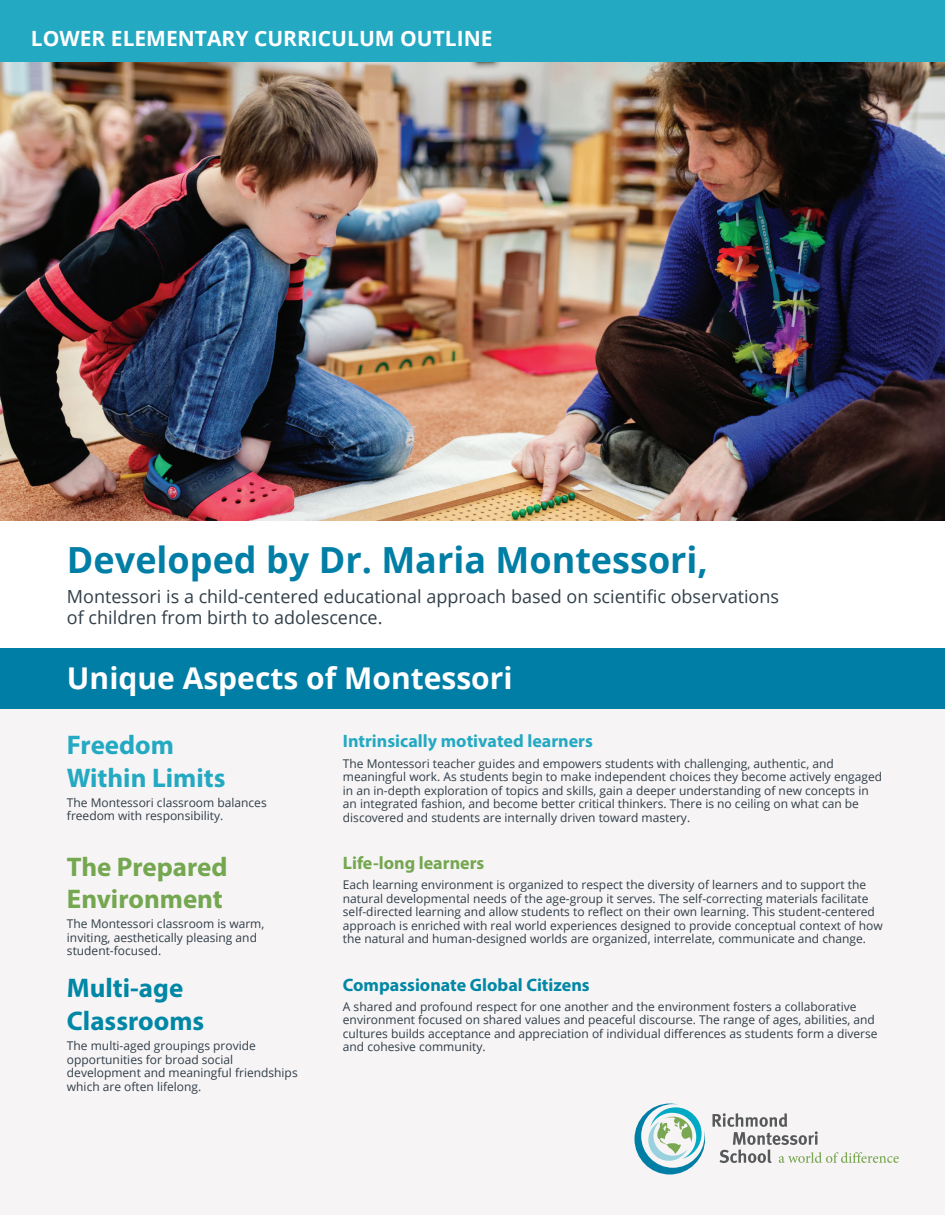
<style>
.page{position:relative;width:945px;height:1215px;background:#fff}
.page>*{position:absolute;margin:0;border:0;box-sizing:border-box;transform-origin:0 0}
.t1{font:700 36px "Open Sans";color:#007ea5}
.t2{font:700 30px "Open Sans";color:#fff}
.Title_-_18pt{font:700 27px/32.4px "Myriad Pro";color:#74a750}
.Title_-_18pt-2{font:700 27px/32.4px "Myriad Pro";color:#0087a5}
.Title_-_18pt-3{font:700 27px/32.4px "Myriad Pro";color:#24a9c3}
.t3{font:700 21px "Open Sans";color:#fff}
.t4{font:18px/21px "Open Sans";color:#313e48}
.title_-_14pt{font:700 18px "Myriad Pro";color:#24a9c3}
.title_-_14pt-2{font:700 18px "Myriad Pro";color:#0087a5}
.title_-_14pt-3{font:700 18px "Myriad Pro";color:#74a750}
.paragraph_-_front_co{font:12px/13.5px "Open Sans";color:#313e48}
</style>
<div class="page">
<div style="left:0;top:709px;width:945px;height:506px;background:#f6f4f5"></div>
<svg style="left:635px;top:1104px;width:70px;height:70px"></svg>
<svg style="left:713px;top:1113px;width:186px;height:50px"></svg>
<img style="left:0;top:61px;width:945px;height:459px">
<div style="left:0;top:649px;width:945px;height:60px;background:#007ea5"></div>
<div style="left:0;top:0;width:945px;height:61px;background:#24a9c3"></div>
<p class="t3" style="left:31px;top:23px;width:463px">LOWER ELEMENTARY CURRICULUM OUTLINE</p>
<p class="t1" style="left:67px;top:535px;width:643px">Developed by Dr. Maria Montessori,</p>
<p class="t4" style="left:67px;top:586px;width:714px">Montessori is a child-centered educational approach based on scientific observations of children from birth to adolescence.</p>
<p class="t2" style="left:67px;top:657px;width:447px">Unique Aspects of Montessori</p>
<p class="Title_-_18pt-3" style="left:67px;top:728px;width:160px">Freedom<br>Within Limits</p>
<p class="paragraph_-_front_co" style="left:67px;top:795px;width:201px">The Montessori classroom balances freedom with responsibility.</p>
<p class="Title_-_18pt" style="left:67px;top:850px;width:162px">The Prepared<br>Environment</p>
<p class="paragraph_-_front_co" style="left:67px;top:917px;width:199px">The Montessori classroom is warm, inviting, aesthetically pleasing and student-focused.</p>
<p class="Title_-_18pt-2" style="left:67px;top:971px;width:139px">Multi-age<br>Classrooms</p>
<p class="paragraph_-_front_co" style="left:67px;top:1039px;width:232px">The multi-aged groupings provide opportunities for broad social development and meaningful friendships which are often lifelong.</p>
<p class="title_-_14pt" style="left:343px;top:730px;width:252px">Intrinsically motivated learners</p>
<p class="paragraph_-_front_co" style="left:343px;top:756px;width:541px">The Montessori teacher guides and empowers students with challenging, authentic, and meaningful work. As students begin to make independent choices they become actively engaged in an in-depth exploration of topics and skills, gain a deeper understanding of new concepts in an integrated fashion, and become better critical thinkers. There is no ceiling on what can be discovered and students are internally driven toward mastery.</p>
<p class="title_-_14pt-3" style="left:343px;top:851px;width:143px">Life-long learners</p>
<p class="paragraph_-_front_co" style="left:343px;top:878px;width:541px">Each learning environment is organized to respect the diversity of learners and to support the natural developmental needs of the age-group it serves. The self-correcting materials facilitate self-directed learning and allow students to reflect on their own learning. This student-centered approach is enriched with real world experiences designed to provide conceptual context of how the natural and human-designed worlds are organized, interrelate, communicate and change.</p>
<p class="title_-_14pt-2" style="left:343px;top:973px;width:248px">Compassionate Global Citizens</p>
<p class="paragraph_-_front_co" style="left:343px;top:1000px;width:536px">A shared and profound respect for one another and the environment fosters a collaborative environment focused on shared values and peaceful discourse. The range of ages, abilities, and cultures builds acceptance and appreciation of individual differences as students form a diverse and cohesive community.</p>
</div>
